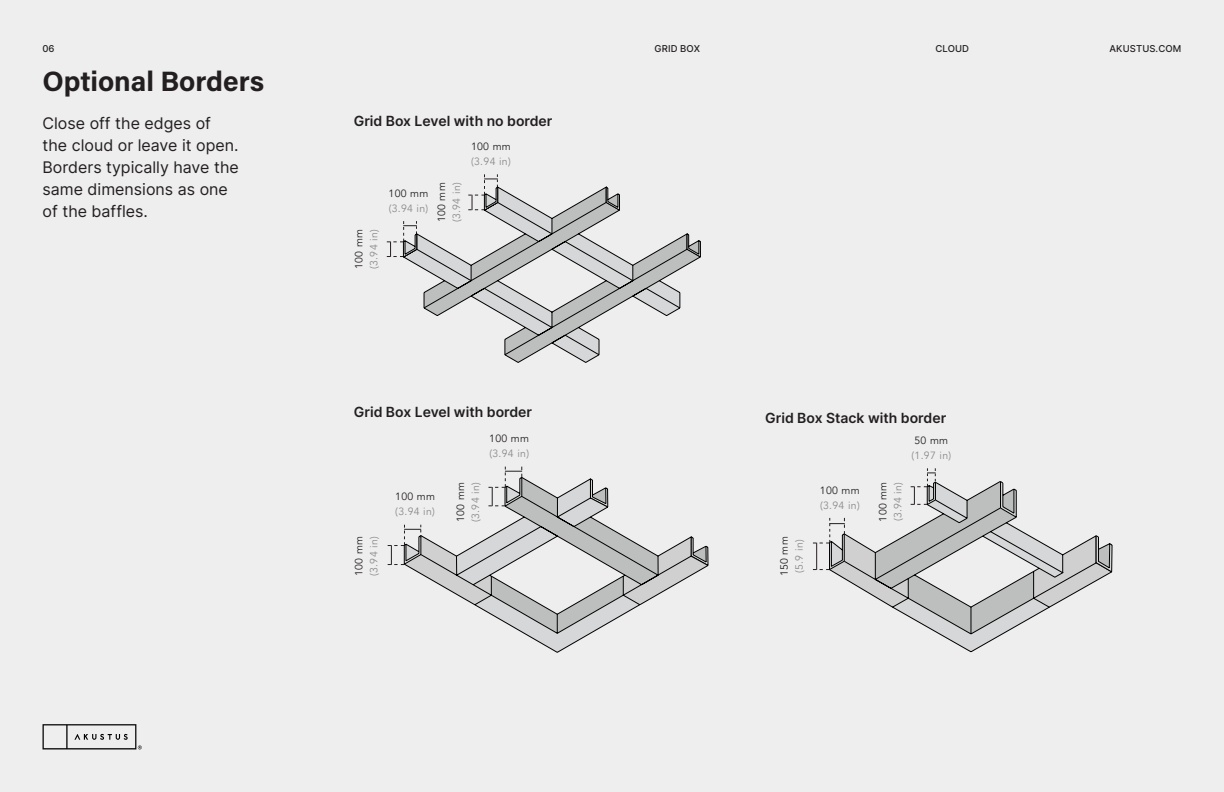
<style>
.page{position:relative;width:1224px;height:792px;background:#eee}
.page>*{position:absolute;margin:0;border:0;box-sizing:border-box;transform-origin:0 0}
.t1{font:700 28px "Acumin Pro";color:#231f20}
.t2{font:16px/22px "Inter";color:#231f20}
.t3{font:600 14px "Inter";color:#231f20}
.t4{font:10.5px "Avenir";letter-spacing:.03em;color:#8a8a8a}
.t5{font:10.5px "Avenir";letter-spacing:.03em;color:#231f20}
.t6{font:500 9.5px "Inter";letter-spacing:.01em;color:#231f20}
</style>
<div class="page">
<svg style="left:43px;top:724px;width:99px;height:25px"></svg>
<svg style="left:813px;top:468px;width:300px;height:184px"></svg>
<svg style="left:388px;top:467px;width:320px;height:185px"></svg>
<svg style="left:387px;top:174px;width:314px;height:188px"></svg>
<p class="t6" style="left:43px;top:41px;width:14px">06</p>
<p class="t1" style="left:43px;top:62px;width:223px">Optional Borders</p>
<p class="t2" style="left:43px;top:112px;width:198px">Close off the edges of the cloud or leave it open.<br>Borders typically have the same dimensions as one of the baffles.</p>
<p class="t3" style="left:354px;top:110px;width:200px">Grid Box Level with no border</p>
<p class="t5" style="left:353px;top:269px;width:41px;rotate:-90deg">100 mm</p>
<p class="t4" style="left:368px;top:269px;width:41px;rotate:-90deg">(3.94 in)</p>
<p class="t5" style="left:389px;top:187px;width:41px">100 mm</p>
<p class="t4" style="left:389px;top:202px;width:41px">(3.94 in)</p>
<p class="t5" style="left:435px;top:222px;width:41px;rotate:-90deg">100 mm</p>
<p class="t4" style="left:450px;top:222px;width:41px;rotate:-90deg">(3.94 in)</p>
<p class="t5" style="left:471px;top:140px;width:41px">100 mm</p>
<p class="t4" style="left:471px;top:155px;width:41px">(3.94 in)</p>
<p class="t3" style="left:354px;top:402px;width:180px">Grid Box Level with border</p>
<p class="t5" style="left:489px;top:433px;width:41px">100 mm</p>
<p class="t4" style="left:489px;top:448px;width:41px">(3.94 in)</p>
<p class="t6" style="left:655px;top:41px;width:47px">GRID BOX</p>
<p class="t6" style="left:935px;top:41px;width:35px">CLOUD</p>
<p class="t6" style="left:1110px;top:41px;width:73px">AKUSTUS.COM</p>
<p class="t3" style="left:765px;top:407px;width:182px">Grid Box Stack with border</p>
<p class="t5" style="left:915px;top:434px;width:35px">50 mm</p>
<p class="t4" style="left:912px;top:449px;width:41px">(1.97 in)</p>
<p class="t5" style="left:395px;top:491px;width:41px">100 mm</p>
<p class="t4" style="left:395px;top:506px;width:41px">(3.94 in)</p>
<p class="t5" style="left:454px;top:522px;width:41px;rotate:-90deg">100 mm</p>
<p class="t4" style="left:469px;top:522px;width:41px;rotate:-90deg">(3.94 in)</p>
<p class="t5" style="left:877px;top:522px;width:41px;rotate:-90deg">100 mm</p>
<p class="t4" style="left:892px;top:521px;width:41px;rotate:-90deg">(3.94 in)</p>
<p class="t5" style="left:820px;top:484px;width:41px">100 mm</p>
<p class="t4" style="left:820px;top:499px;width:41px">(3.94 in)</p>
<p class="t5" style="left:353px;top:576px;width:41px;rotate:-90deg">100 mm</p>
<p class="t4" style="left:368px;top:576px;width:41px;rotate:-90deg">(3.94 in)</p>
<p class="t5" style="left:778px;top:576px;width:41px;rotate:-90deg">150 mm</p>
<p class="t4" style="left:793px;top:573px;width:35px;rotate:-90deg">(5.9 in)</p>
</div>
